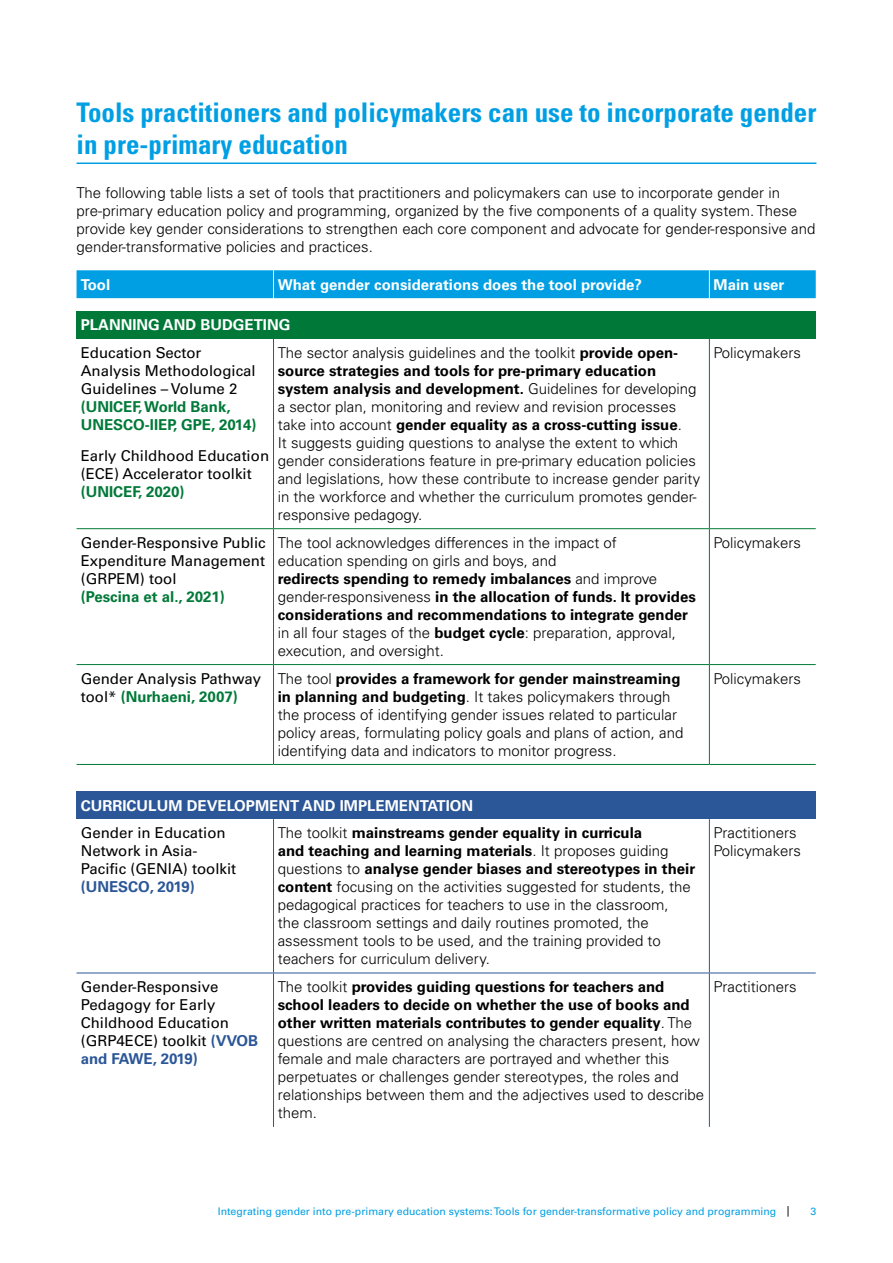
<style>
.page{position:relative;width:893px;height:1263px;background:#fff}
.page>*{position:absolute;margin:0;border:0;box-sizing:border-box;transform-origin:0 0}
.Heading_1{font:700 condensed 27px/32.4px "Univers LT Std";color:#009fe3}
.TXT{font:300 15px/18px "Univers LT Std";color:#000}
.TXT-2{font:15px/18px "Univers LT Std";color:#000}
.TXT-3{font:700 15px "Univers LT Std";color:#fff}
.t1{font:10.5px "Univers LT Std";color:#009fe3}
.s1{font-weight:700;color:#007938}
.s2{font-weight:700}
.s3{font-weight:700;color:#2b5697}
.s4{color:#000}
</style>
<div class="page">
<hr style="left:77px;top:162px;width:739px;height:2px;background:#009fe3">
<div style="left:77px;top:311px;width:739px;height:28px;background:#007938"></div>
<div style="left:77px;top:791px;width:739px;height:28px;background:#2b5697"></div>
<svg style="left:77px;top:819px;width:739px;height:308px"></svg>
<div style="left:77px;top:270px;width:739px;height:28px;background:#009fe3"></div>
<hr style="left:273px;top:339px;width:1px;height:189px;background:#007938">
<hr style="left:709px;top:339px;width:1px;height:189px;background:#007938">
<hr style="left:77px;top:528px;width:197px;height:1px;background:#007938">
<hr style="left:273px;top:529px;width:1px;height:135px;background:#007938">
<hr style="left:274px;top:528px;width:435px;height:1px;background:#007938">
<hr style="left:709px;top:529px;width:1px;height:135px;background:#007938">
<hr style="left:709px;top:528px;width:107px;height:1px;background:#007938">
<hr style="left:77px;top:664px;width:197px;height:1px;background:#007938">
<hr style="left:273px;top:665px;width:1px;height:99px;background:#007938">
<hr style="left:274px;top:664px;width:435px;height:1px;background:#007938">
<hr style="left:709px;top:665px;width:1px;height:99px;background:#007938">
<hr style="left:709px;top:664px;width:107px;height:1px;background:#007938">
<hr style="left:77px;top:764px;width:197px;height:1px;background:#007938">
<hr style="left:274px;top:764px;width:435px;height:1px;background:#007938">
<hr style="left:709px;top:764px;width:107px;height:1px;background:#007938">
<hr style="left:273px;top:819px;width:1px;height:154px;background:#2b5697">
<hr style="left:709px;top:819px;width:1px;height:154px;background:#2b5697">
<hr style="left:77px;top:973px;width:197px;height:1px;background:#2b5697">
<hr style="left:273px;top:973px;width:1px;height:154px;background:#2b5697">
<hr style="left:274px;top:973px;width:435px;height:1px;background:#2b5697">
<hr style="left:709px;top:973px;width:1px;height:154px;background:#2b5697">
<hr style="left:709px;top:973px;width:107px;height:1px;background:#2b5697">
<p class="Heading_1" style="left:77px;top:96px;width:741px">Tools practitioners and policymakers can use to incorporate gender in pre-primary education</p>
<p class="TXT" style="left:77px;top:183px;width:740px">The following table lists a set of tools that practitioners and policymakers can use to incorporate gender in pre-primary education policy and programming, organized by the five components of a quality system. These provide key gender considerations to strengthen each core component and advocate for gender-responsive and gender-transformative policies and practices.</p>
<p class="TXT-3" style="left:81px;top:276px;width:31px">Tool</p>
<p class="TXT-3" style="left:278px;top:276px;width:366px">What gender considerations does the tool provide?</p>
<p class="TXT-3" style="left:714px;top:276px;width:72px">Main user</p>
<p class="TXT-3" style="left:81px;top:316px;width:211px">PLANNING AND BUDGETING</p>
<p class="TXT-2" style="left:81px;top:344px;width:177px">Education Sector<br>Analysis Methodological<br>Guidelines – Volume 2 <span class="s1">(UNICEF, World Bank,<br>UNESCO-IIEP, GPE, 2014)</span></p>
<p class="TXT-2" style="left:81px;top:447px;width:190px">Early Childhood Education (ECE) Accelerator toolkit <span class="s1">(UNICEF, 2020)</span></p>
<p class="TXT" style="left:278px;top:344px;width:424px">The sector analysis guidelines and the toolkit <span class="s2">provide open&shy;source strategies and tools for pre-primary education system analysis and development.</span> Guidelines for developing a sector plan, monitoring and review and revision processes take into account <span class="s2">gender equality as a cross-cutting issue</span>.<br>It suggests guiding questions to analyse the extent to which gender considerations feature in pre-primary education policies and legislations, how these contribute to increase gender parity in the workforce and whether the curriculum promotes gender&shy;responsive pedagogy.</p>
<p class="TXT" style="left:714px;top:344px;width:89px">Policymakers</p>
<p class="TXT-2" style="left:81px;top:534px;width:186px">Gender-Responsive Public<br>Expenditure Management (GRPEM) tool<br><span class="s1">(Pescina et al., 2021)</span></p>
<p class="TXT" style="left:278px;top:534px;width:420px">The tool acknowledges differences in the impact of<br>education spending on girls and boys, and<br><span class="s2">redirects spending to remedy imbalances</span> and improve gender-responsiveness <span class="s2">in the allocation of funds. It provides considerations and recommendations to integrate gender </span>in all four stages of the <span class="s2">budget cycle</span>: preparation, approval, execution, and oversight.</p>
<p class="TXT" style="left:714px;top:534px;width:89px">Policymakers</p>
<p class="TXT-2" style="left:81px;top:670px;width:182px">Gender Analysis Pathway tool* <span class="s1">(Nurhaeni, 2007)</span></p>
<p class="TXT" style="left:278px;top:670px;width:407px">The tool <span class="s2">provides a framework for gender mainstreaming in planning and budgeting</span>. It takes policymakers through the process of identifying gender issues related to particular policy areas, formulating policy goals and plans of action, and identifying data and indicators to monitor progress.</p>
<p class="TXT" style="left:714px;top:670px;width:89px">Policymakers</p>
<p class="TXT-3" style="left:81px;top:796px;width:394px">CURRICULUM DEVELOPMENT AND IMPLEMENTATION</p>
<p class="TXT-2" style="left:81px;top:824px;width:157px">Gender in Education<br>Network in Asia-<br>Pacific (GENIA) toolkit <span class="s3">(UNESCO, 2019)</span></p>
<p class="TXT" style="left:278px;top:824px;width:419px">The toolkit <span class="s2">mainstreams gender equality in curricula<br>and teaching and learning materials</span>. It proposes guiding questions to <span class="s2">analyse gender biases and stereotypes in their content</span> focusing on the activities suggested for students, the pedagogical practices for teachers to use in the classroom,<br>the classroom settings and daily routines promoted, the assessment tools to be used, and the training provided to teachers for curriculum delivery.</p>
<p class="TXT" style="left:714px;top:824px;width:89px">Practitioners<br>Policymakers</p>
<p class="TXT-2" style="left:81px;top:978px;width:179px">Gender-Responsive<br>Pedagogy for Early<br>Childhood Education (GRP4ECE) toolkit <span class="s3">(VVOB and FAWE, 2019)</span></p>
<p class="TXT" style="left:278px;top:978px;width:428px">The toolkit <span class="s2">provides guiding questions for teachers and school leaders to decide on whether the use of books and other written materials contributes to gender equality</span>. The questions are centred on analysing the characters present, how female and male characters are portrayed and whether this perpetuates or challenges gender stereotypes, the roles and relationships between them and the adjectives used to describe them.</p>
<p class="TXT" style="left:714px;top:978px;width:85px">Practitioners</p>
<p class="t1" style="left:218px;top:1205px;width:573px">Integrating gender into pre-primary education systems: Tools for gender-transformative policy and programming <span class="s4">|</span></p>
<p class="t1" style="left:811px;top:1205px;width:7px">3</p>
</div>
